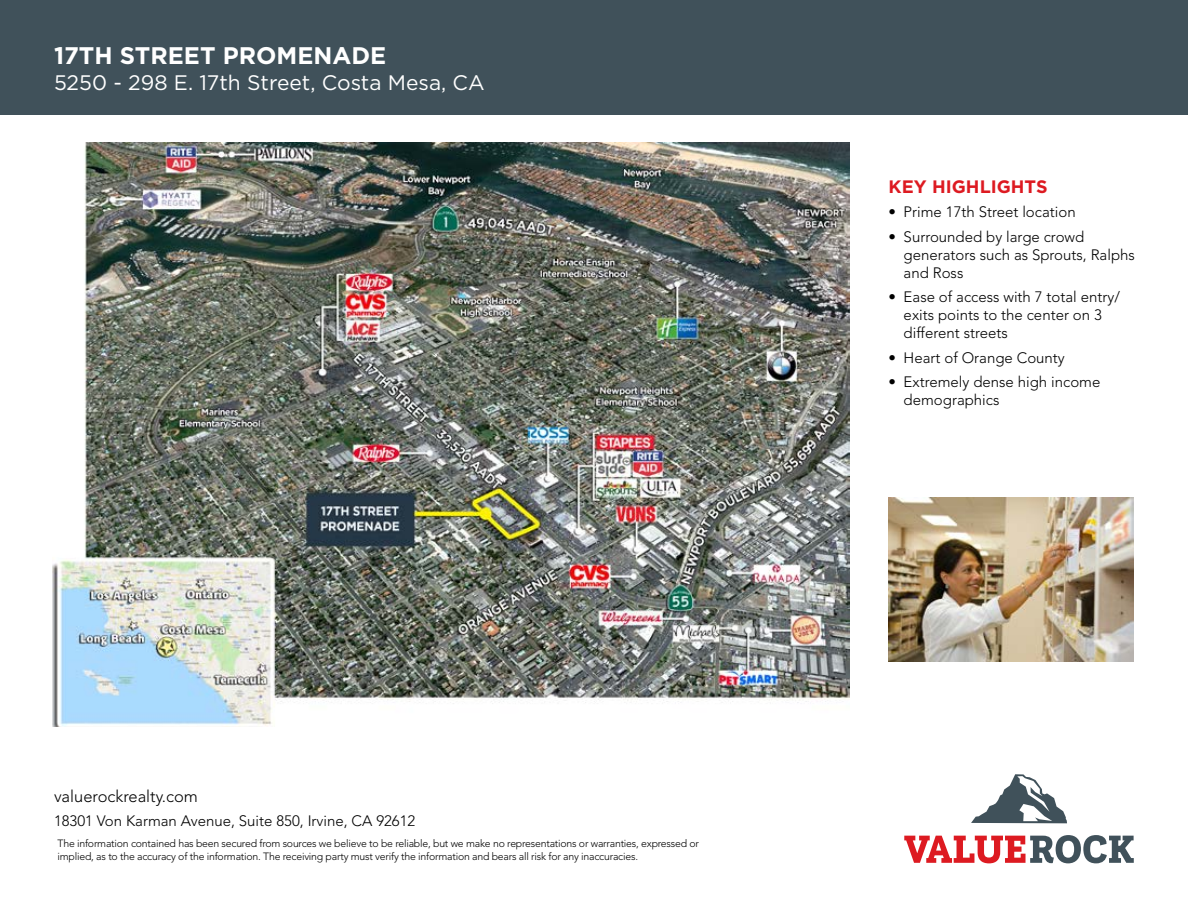
<style>
.page{position:relative;width:1188px;height:918px;background:#fff}
.page>*{position:absolute;margin:0;border:0;box-sizing:border-box;transform-origin:0 0}
.t1{font:700 24px "Gotham HTF";color:#fff}
.t2{font:21px "Gotham HTF";color:#fff}
.t3{font:700 18px "Gotham HTF";color:#dd1a21}
.t4{font:300 16.5px "Avenir LT Std";color:#000}
.t5{font:300 15px/18px "Avenir LT Std";color:#000}
.t6{font:300 10.5px/12.6px "Avenir LT Std";letter-spacing:-.02em;color:#000}
</style>
<div class="page">
<div style="left:0;top:0;width:1188px;height:114px;background:#40515a"></div>
<img style="left:52px;top:142px;width:797px;height:585px">
<svg style="left:971px;top:774px;width:96px;height:49px"></svg>
<svg style="left:904px;top:835px;width:230px;height:28px"></svg>
<img style="left:888px;top:498px;width:246px;height:164px">
<h1 class="t1" style="left:54px;top:42px;width:334px">17TH STREET PROMENADE</h1>
<h2 class="t2" style="left:54px;top:71px;width:432px">5250 - 298 E. 17th Street, Costa Mesa, CA</h2>
<p class="t4" style="left:54px;top:787px;width:145px">valuerockrealty.com</p>
<p class="t5" style="left:54px;top:812px;width:363px">18301 Von Karman Avenue, Suite 850, Irvine, CA 92612</p>
<p class="t6" style="left:58px;top:837px;width:643px">The information contained has been secured from sources we believe to be reliable, but we make no representations or warranties, expressed or implied, as to the accuracy of the information. The receiving party must verify the information and bears all risk for any inaccuracies.</p>
<p class="t3" style="left:889px;top:176px;width:160px">KEY H IGHLIGHTS</p>
<p class="t5" style="left:889px;top:203px;width:189px">• Prime 17th Street location</p>
<p class="t5" style="left:904px;top:228px;width:233px;text-indent:-15px">• Surrounded by large crowd generators such as Sprouts, Ralphs and Ross</p>
<p class="t5" style="left:904px;top:288px;width:218px;text-indent:-15px">• Ease of access with 7 total entry/ exits points to the center on 3 different streets</p>
<p class="t5" style="left:889px;top:349px;width:178px">• Heart of Orange County</p>
<p class="t5" style="left:904px;top:373px;width:198px;text-indent:-15px">• Extremely dense high income demographics</p>
</div>
